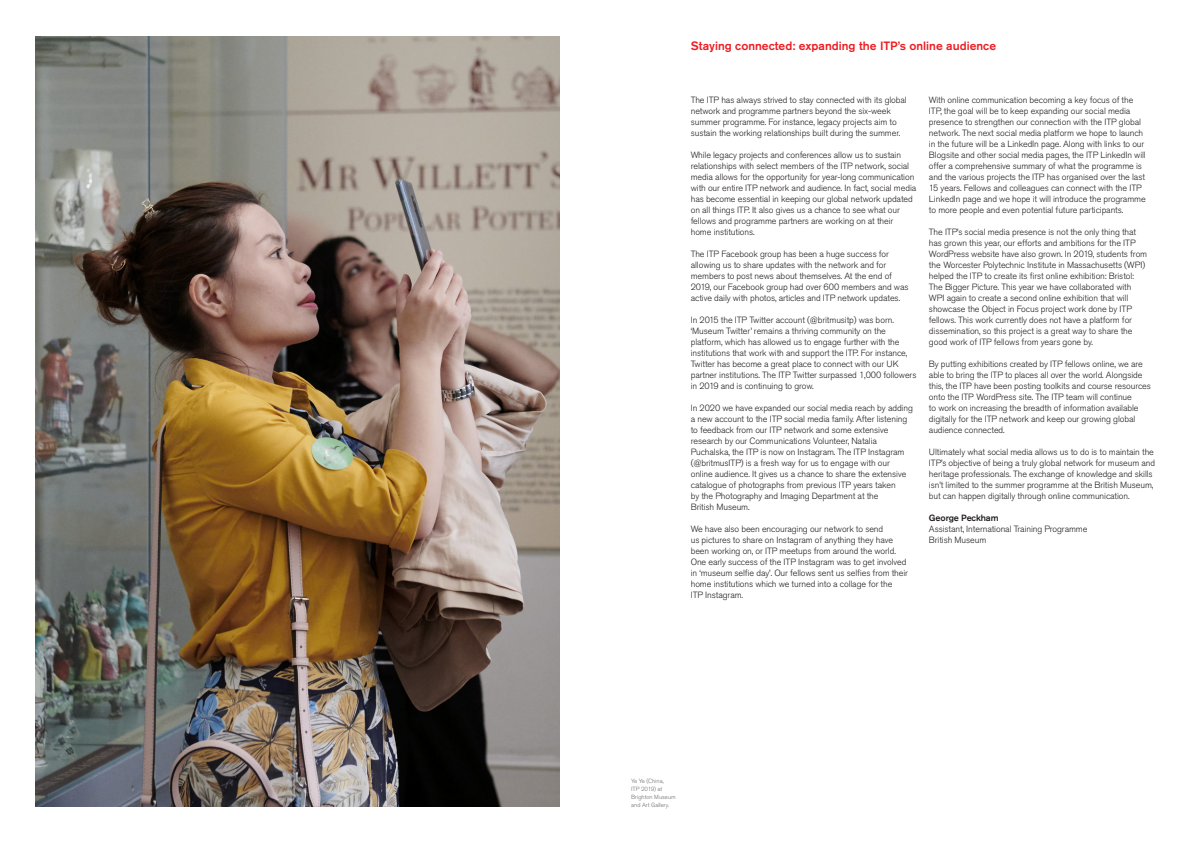
<style>
.page{position:relative;width:1191px;height:842px;background:#fff}
.page>*{position:absolute;margin:0;border:0;box-sizing:border-box;transform-origin:0 0}
.Article_Heading_12pt{font:500 12px "Akzidenz Grotesk Pro";color:#ee1d23}
.Body_Text_9pt_Light{font:300 9px/11px "Akzidenz Grotesk Pro";letter-spacing:-.01em;color:#231f20}
.Body_Text_9pt_Light-2{font:500 9px "Akzidenz Grotesk Pro";letter-spacing:-.01em;color:#231f20}
.Captions_6pt_Light_N{font:300 6px/8px "Akzidenz Grotesk Pro";color:#6c6d70}
</style>
<div class="page">
<img style="left:36px;top:37px;width:524px;height:769px">
<p class="Article_Heading_12pt" style="left:691px;top:38px;width:307px">Staying connected: expanding the ITP’s online audience</p>
<p class="Body_Text_9pt_Light" style="left:691px;top:94px;width:217px">The ITP has always strived to stay connected with its global network and programme partners beyond the six-week summer programme. For instance, legacy projects aim to sustain the working relationships built during the summer.</p>
<p class="Body_Text_9pt_Light" style="left:691px;top:149px;width:227px">While legacy projects and conferences allow us to sustain relationships with select members of the ITP network, social media allows for the opportunity for year-long communication with our entire ITP network and audience. In fact, social media has become essential in keeping our global network updated on all things ITP. It also gives us a chance to see what our fellows and programme partners are working on at their home institutions.</p>
<p class="Body_Text_9pt_Light" style="left:691px;top:248px;width:219px">The ITP Facebook group has been a huge success for allowing us to share updates with the network and for members to post news about themselves. At the end of 2019, our Facebook group had over 600 members and was active daily with photos, articles and ITP network updates.</p>
<p class="Body_Text_9pt_Light" style="left:691px;top:314px;width:227px">In 2015 the ITP Twitter account (@britmusitp) was born. ‘Museum Twitter’ remains a thriving community on the platform, which has allowed us to engage further with the institutions that work with and support the ITP. For instance, Twitter has become a great place to connect with our UK partner institutions. The ITP Twitter surpassed 1,000 followers in 2019 and is continuing to grow.</p>
<p class="Body_Text_9pt_Light" style="left:691px;top:402px;width:224px">In 2020 we have expanded our social media reach by adding a new account to the ITP social media family. After listening to feedback from our ITP network and some extensive research by our Communications Volunteer, Natalia Puchalska, the ITP is now on Instagram. The ITP Instagram (@britmusITP) is a fresh way for us to engage with our online audience. It gives us a chance to share the extensive catalogue of photographs from previous ITP years taken<br>by the Photography and Imaging Department at the<br>British Museum.</p>
<p class="Body_Text_9pt_Light" style="left:691px;top:523px;width:219px">We have also been encouraging our network to send<br>us pictures to share on Instagram of anything they have been working on, or ITP meetups from around the world.<br>One early success of the ITP Instagram was to get involved in ‘museum selfie day’. Our fellows sent us selfies from their home institutions which we turned into a collage for the<br>ITP Instagram.</p>
<p class="Body_Text_9pt_Light" style="left:929px;top:94px;width:218px">With online communication becoming a key focus of the ITP, the goal will be to keep expanding our social media presence to strengthen our connection with the ITP global network. The next social media platform we hope to launch in the future will be a LinkedIn page. Along with links to our Blogsite and other social media pages, the ITP LinkedIn will offer a comprehensive summary of what the programme is and the various projects the ITP has organised over the last 15 years. Fellows and colleagues can connect with the ITP LinkedIn page and we hope it will introduce the programme to more people and even potential future participants.</p>
<p class="Body_Text_9pt_Light" style="left:929px;top:226px;width:220px">The ITP’s social media presence is not the only thing that has grown this year, our efforts and ambitions for the ITP WordPress website have also grown. In 2019, students from the Worcester Polytechnic Institute in Massachusetts (WPI) helped the ITP to create its first online exhibition: Bristol:<br>The Bigger Picture. This year we have collaborated with WPI again to create a second online exhibition that will showcase the Object in Focus project work done by ITP fellows. This work currently does not have a platform for dissemination, so this project is a great way to share the good work of ITP fellows from years gone by.</p>
<p class="Body_Text_9pt_Light" style="left:929px;top:358px;width:223px">By putting exhibitions created by ITP fellows online, we are able to bring the ITP to places all over the world. Alongside this, the ITP have been posting toolkits and course resources onto the ITP WordPress site. The ITP team will continue<br>to work on increasing the breadth of information available digitally for the ITP network and keep our growing global audience connected.</p>
<p class="Body_Text_9pt_Light" style="left:929px;top:446px;width:228px">Ultimately what social media allows us to do is to maintain the ITP’s objective of being a truly global network for museum and heritage professionals. The exchange of knowledge and skills isn’t limited to the summer programme at the British Museum, but can happen digitally through online communication.</p>
<p class="Body_Text_9pt_Light-2" style="left:929px;top:512px;width:71px">George Peckham</p>
<p class="Body_Text_9pt_Light" style="left:929px;top:523px;width:160px">Assistant, International Training Programme</p>
<p class="Body_Text_9pt_Light" style="left:929px;top:534px;width:59px">British Museum</p>
<p class="Captions_6pt_Light_N" style="left:631px;top:776px;width:46px">Ye Ye (China,<br>ITP 2019) at<br>Brighton Museum and Art Gallery.</p>
</div>
